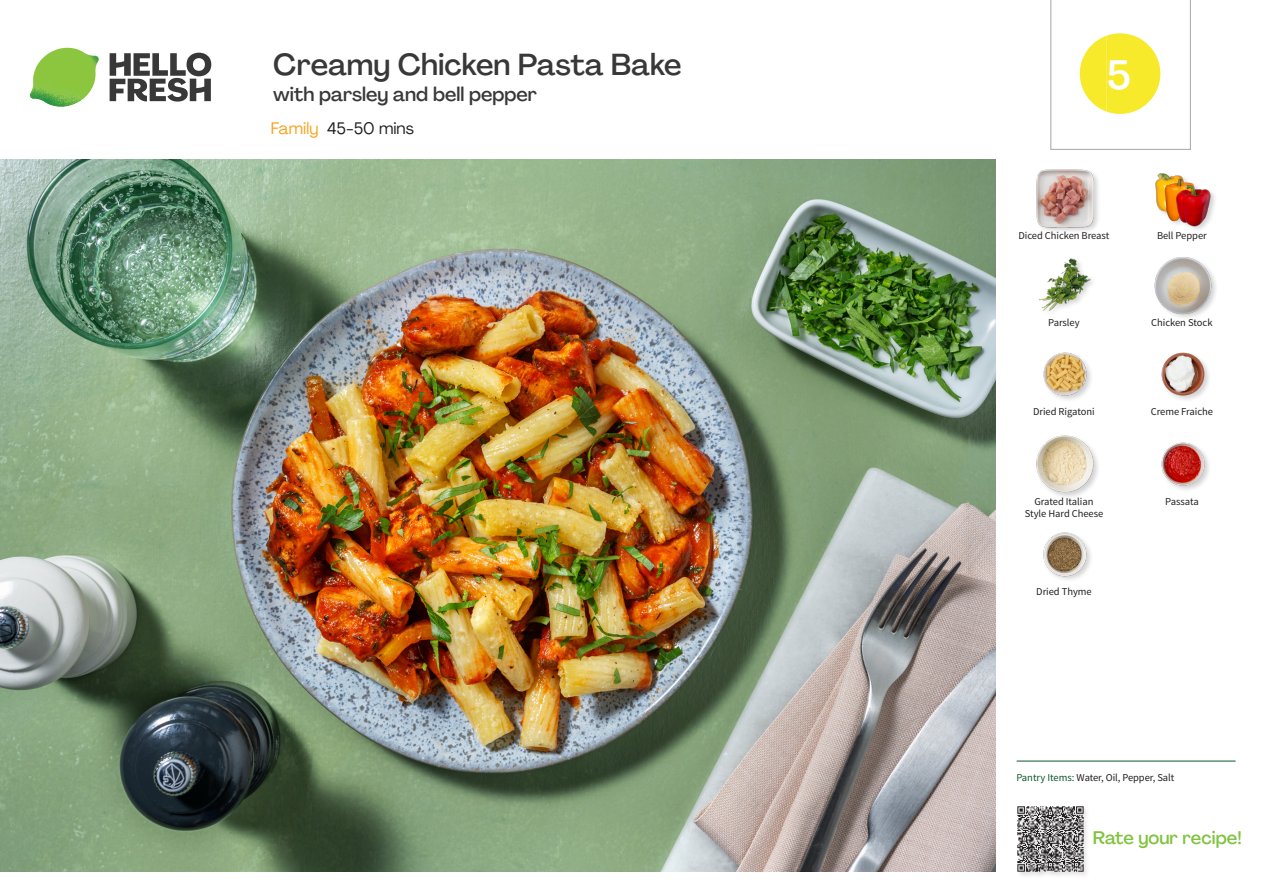
<style>
.page{position:relative;width:1263px;height:893px;background:#fff}
.page>*{position:absolute;margin:0;border:0;box-sizing:border-box;transform-origin:0 0}
._24_Recipe_Nr_Bag{font:500 40.5px "Agrandir";color:#fff}
._15_Titel_UK{font:500 30px "Agrandir";letter-spacing:-.005em;color:#383839}
._15_Titel_UK-2{font:500 19.5px "Agrandir";color:#383839}
.t1{font:500 18px "Agrandir";color:#81c340}
._02_Box_Type{font:16.5px "Agrandir";color:#231f20}
._18_FRONT_ingredients_UK{font:10.5px "Source Sans Pro";letter-spacing:-.005em;color:#231f20}
.t2{font:10.5px "Source Sans Variable";letter-spacing:-.005em;color:#231f20}
.s1{color:#f9a21c}
.s2{font-family:"Source Sans Pro";color:#0e572c}
</style>
<div class="page">
<svg style="left:110px;top:53px;width:101px;height:49px"></svg>
<img style="left:30px;top:48px;width:69px;height:59px">
<img style="left:0;top:159px;width:995px;height:713px">
<hr style="left:1016px;top:761px;width:219px;height:1px;background:#0e572c">
<div style="left:1016px;top:805px;width:74px;height:74px;background:#f9f9f9"></div>
<img style="left:1017px;top:806px;width:69px;height:69px">
<div style="left:1155px;top:172px;width:63px;height:61px;background:#231f20;opacity:.2"></div>
<img style="left:1155px;top:172px;width:57px;height:55px">
<div style="left:1035px;top:169px;width:66px;height:65px;background:#231f20;opacity:.2"></div>
<img style="left:1036px;top:170px;width:58px;height:57px">
<div style="left:1154px;top:256px;width:65px;height:65px;background:#231f20;opacity:.2"></div>
<img style="left:1154px;top:257px;width:58px;height:57px">
<img style="left:1038px;top:258px;width:54px;height:53px">
<img style="left:1161px;top:352px;width:48px;height:48px">
<img style="left:1043px;top:352px;width:48px;height:48px">
<img style="left:1161px;top:442px;width:48px;height:48px">
<div style="left:1035px;top:434px;width:66px;height:65px;background:#231f20;opacity:.2"></div>
<img style="left:1036px;top:435px;width:58px;height:58px">
<img style="left:1043px;top:532px;width:48px;height:48px">
<svg style="left:1050px;top:0;width:141px;height:150px"></svg>
<p class="_15_Titel_UK" style="left:273px;top:46px;width:410px">Creamy Chicken Pasta Bake</p>
<p class="_15_Titel_UK-2" style="left:273px;top:82px;width:265px">with parsley and bell pepper</p>
<p class="_02_Box_Type" style="left:271px;top:118px;width:145px"><span class="s1">Family</span> 45-50 mins</p>
<p class="_24_Recipe_Nr_Bag" style="left:1107px;top:50px;width:26px">5</p>
<p class="_18_FRONT_ingredients_UK" style="left:1018px;top:229px;width:92px">Diced Chicken Breast</p>
<p class="_18_FRONT_ingredients_UK" style="left:1157px;top:229px;width:51px">Bell Pepper</p>
<p class="_18_FRONT_ingredients_UK" style="left:1048px;top:316px;width:33px">Parsley</p>
<p class="_18_FRONT_ingredients_UK" style="left:1151px;top:316px;width:63px">Chicken Stock</p>
<p class="_18_FRONT_ingredients_UK" style="left:1033px;top:405px;width:63px">Dried Rigatoni</p>
<p class="_18_FRONT_ingredients_UK" style="left:1151px;top:405px;width:64px">Creme Fraiche</p>
<p class="_18_FRONT_ingredients_UK" style="left:1034px;top:495px;width:60px">Grated Italian</p>
<p class="_18_FRONT_ingredients_UK" style="left:1165px;top:495px;width:35px">Passata</p>
<p class="_18_FRONT_ingredients_UK" style="left:1025px;top:507px;width:80px">Style Hard Cheese</p>
<p class="_18_FRONT_ingredients_UK" style="left:1036px;top:585px;width:57px">Dried Thyme</p>
<p class="t2" style="left:1016px;top:771px;width:159px"><span class="s2">Pantry Items:</span> Water, Oil, Pepper, Salt</p>
<h3 class="t1" style="left:1093px;top:827px;width:150px">Rate your recipe!</h3>
</div>
